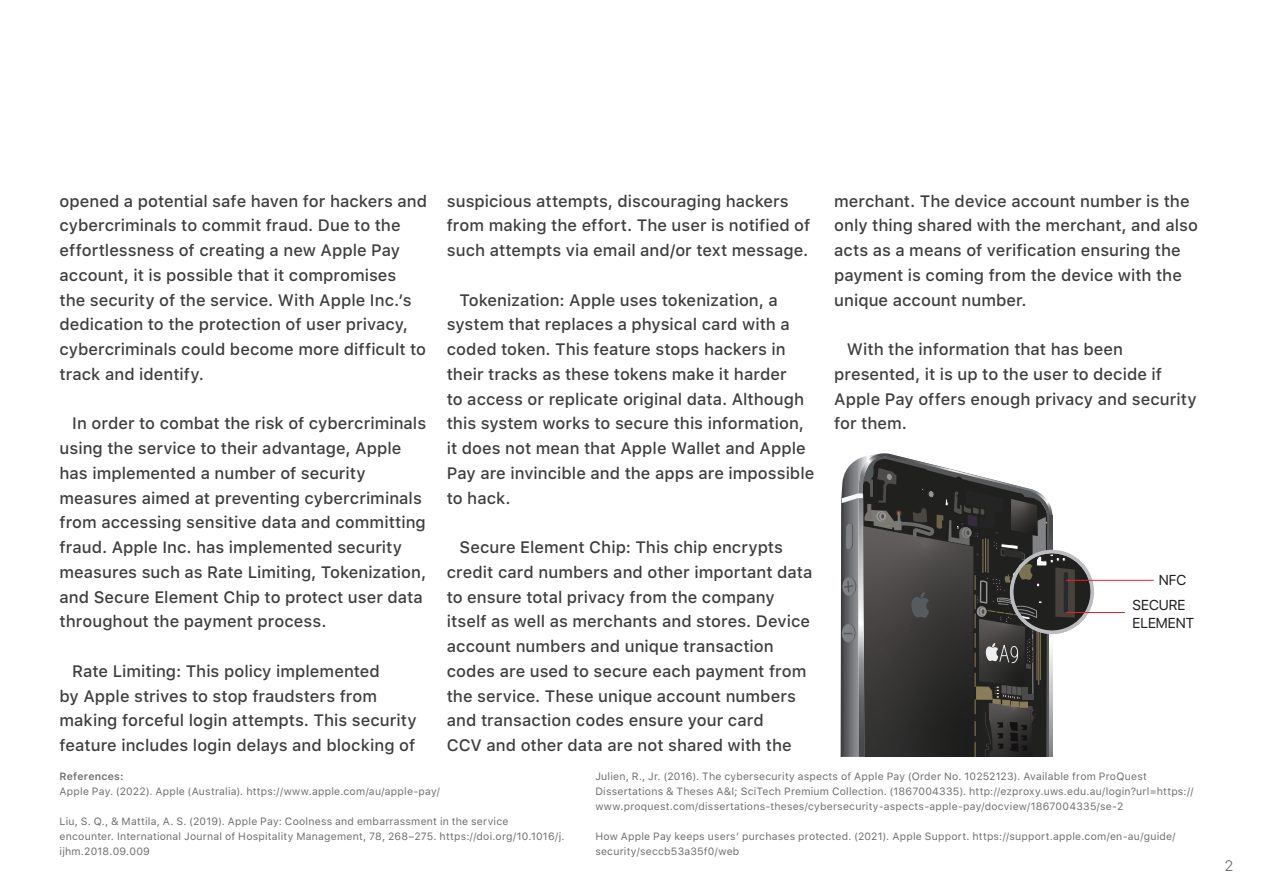
<style>
.page{position:relative;width:1263px;height:893px;background:#fff}
.page>*{position:absolute;margin:0;border:0;box-sizing:border-box;transform-origin:0 0}
.Article_-_body_text{font:500 16.5px/24.8px "SFUI Text";color:#3e3e3f}
.Page_numbers{font:300 15px "SFUI Text";color:#636366}
.t1{font:14.4px/24.9px "SFUI Display";color:#231f20;text-align:right}
.References_-_text{font:10.5px/15px "SFUI Text";letter-spacing:.02em;color:#6c6d70}
.References_-_title{font:600 10.5px "SFUI Text";letter-spacing:.02em;color:#6c6d70}
</style>
<div class="page">
<svg style="left:1012px;top:552px;width:80px;height:81px"></svg>
<svg style="left:841px;top:453px;width:234px;height:304px"></svg>
<div style="left:1010px;top:550px;width:84px;height:84px;border:4px solid #bcbdc0;border-radius:50%"></div>
<hr style="left:1066px;top:580px;width:87px;height:1px;background:#ee1f23">
<hr style="left:1066px;top:612px;width:58px;height:1px;background:#ee1f23">
<p class="Article_-_body_text" style="left:60px;top:189px;width:369px">opened a potential safe haven for hackers and cybercriminals to commit fraud. Due to the effortlessness of creating a new Apple Pay account, it is possible that it compromises<br>the security of the service. With Apple Inc.’s dedication to the protection of user privacy, cybercriminals could become more difficult to track and identify.</p>
<p class="Article_-_body_text" style="left:60px;top:412px;width:368px;text-indent:13px">In order to combat the risk of cybercriminals using the service to their advantage, Apple has implemented a number of security measures aimed at preventing cybercriminals from accessing sensitive data and committing fraud. Apple Inc. has implemented security measures such as Rate Limiting, Tokenization, and Secure Element Chip to protect user data throughout the payment process.</p>
<p class="Article_-_body_text" style="left:60px;top:659px;width:359px;text-indent:13px">Rate Limiting: This policy implemented<br>by Apple strives to stop fraudsters from making forceful login attempts. This security feature includes login delays and blocking of</p>
<p class="Article_-_body_text" style="left:447px;top:189px;width:365px">suspicious attempts, discouraging hackers from making the effort. The user is notified of such attempts via email and/or text message.</p>
<p class="Article_-_body_text" style="left:447px;top:288px;width:369px;text-indent:13px">Tokenization: Apple uses tokenization, a system that replaces a physical card with a coded token. This feature stops hackers in their tracks as these tokens make it harder<br>to access or replicate original data. Although this system works to secure this information, it does not mean that Apple Wallet and Apple Pay are invincible and the apps are impossible to hack.</p>
<p class="Article_-_body_text" style="left:447px;top:536px;width:367px;text-indent:13px">Secure Element Chip: This chip encrypts credit card numbers and other important data to ensure total privacy from the company itself as well as merchants and stores. Device account numbers and unique transaction codes are used to secure each payment from the service. These unique account numbers and transaction codes ensure your card<br>CCV and other data are not shared with the</p>
<p class="Article_-_body_text" style="left:834px;top:189px;width:365px">merchant. The device account number is the only thing shared with the merchant, and also acts as a means of verification ensuring the payment is coming from the device with the unique account number.</p>
<p class="Article_-_body_text" style="left:834px;top:338px;width:364px;text-indent:13px">With the information that has been presented, it is up to the user to decide if<br>Apple Pay offers enough privacy and security for them.</p>
<p class="t1" style="left:1132px;top:568px;width:55px">NFC<br>SECURE</p>
<p class="t1" style="left:1132px;top:610px;width:63px">ELEMENT</p>
<p class="References_-_title" style="left:60px;top:769px;width:66px">References:</p>
<p class="References_-_text" style="left:60px;top:785px;width:382px">Apple Pay. (2022). Apple (Australia). https://www.apple.com/au/apple-pay/</p>
<p class="References_-_text" style="left:60px;top:815px;width:507px">Liu, S. Q., &amp; Mattila, A. S. (2019). Apple Pay: Coolness and embarrassment in the service encounter. International Journal of Hospitality Management, 78, 268–275. https://doi.org/10.1016/j. ijhm.2018.09.009</p>
<p class="References_-_text" style="left:595px;top:769px;width:600px">Julien, R., Jr. (2016). The cybersecurity aspects of Apple Pay (Order No. 10252123). Available from ProQuest<br>Dissertations &amp; Theses A&amp;I; SciTech Premium Collection. (1867004335). http://ezproxy.uws.edu.au/login?url=https:// www.proquest.com/dissertations-theses/cybersecurity-aspects-apple-pay/docview/1867004335/se-2</p>
<p class="References_-_text" style="left:595px;top:829px;width:582px">How Apple Pay keeps users’ purchases protected. (2021). Apple Support. https://support.apple.com/en-au/guide/ security/seccb53a35f0/web</p>
<p class="Page_numbers" style="left:1224px;top:855px;width:10px">2</p>
</div>
